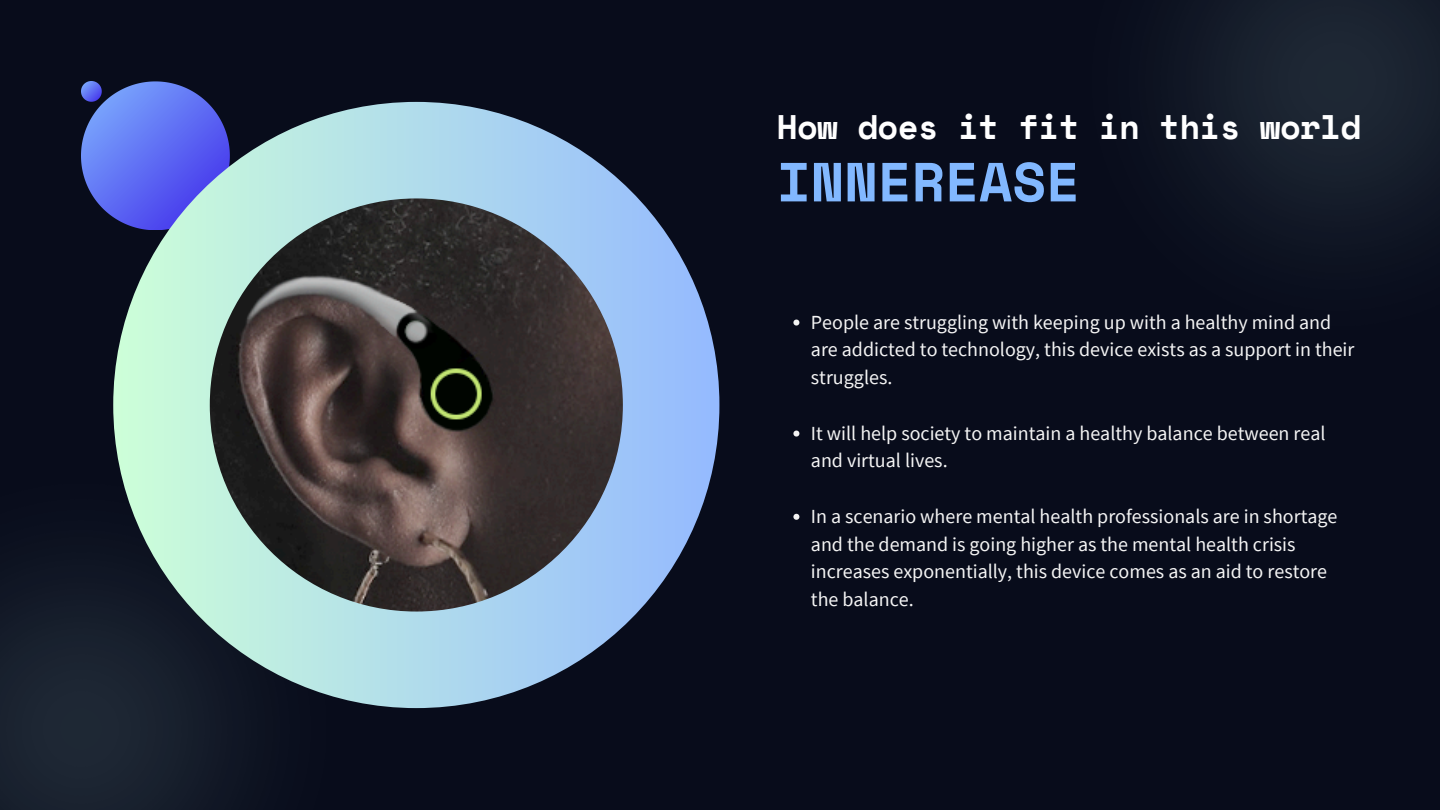
<style>
.page{position:relative;width:1440px;height:810px;background:#080c1b}
.page>*{position:absolute;margin:0;border:0;box-sizing:border-box;transform-origin:0 0}
.t1{font:700 55px "Space Mono";color:#82b8ff}
.t2{font:700 34px "Space Mono";letter-spacing:-.02em;color:#fff}
.t3{font:20px/27.8px "Source Sans Pro";color:#f4f4f4}
</style>
<div class="page">
<img style="left:1185px;top:0;width:255px;height:233px">
<img style="left:0;top:422px;width:399px;height:388px">
<svg style="left:793px;top:320px;width:6px;height:6px"></svg>
<svg style="left:793px;top:431px;width:6px;height:6px"></svg>
<svg style="left:793px;top:514px;width:6px;height:6px"></svg>
<div style="left:113px;top:102px;width:606px;height:606px;background:linear-gradient(to right,#ccfed7,#95baff);border-radius:50%"></div>
<img style="left:210px;top:198px;width:413px;height:414px;border-radius:50%">
<svg style="left:81px;top:81px;width:149px;height:149px;background:#5c6dd1"></svg>
<p class="t2" style="left:777px;top:101px;width:586px">How does it fit in this world</p>
<p class="t1" style="left:777px;top:140px;width:304px">INNEREASE</p>
<p class="t3" style="left:811px;top:308px;width:545px">People are struggling with keeping up with a healthy mind and are addicted to technology, this device exists as a support in their struggles.</p>
<p class="t3" style="left:811px;top:419px;width:516px">It will help society to maintain a healthy balance between real and virtual lives.</p>
<p class="t3" style="left:811px;top:502px;width:528px">In a scenario where mental health professionals are in shortage and the demand is going higher as the mental health crisis increases exponentially, this device comes as an aid to restore the balance.</p>
</div>
